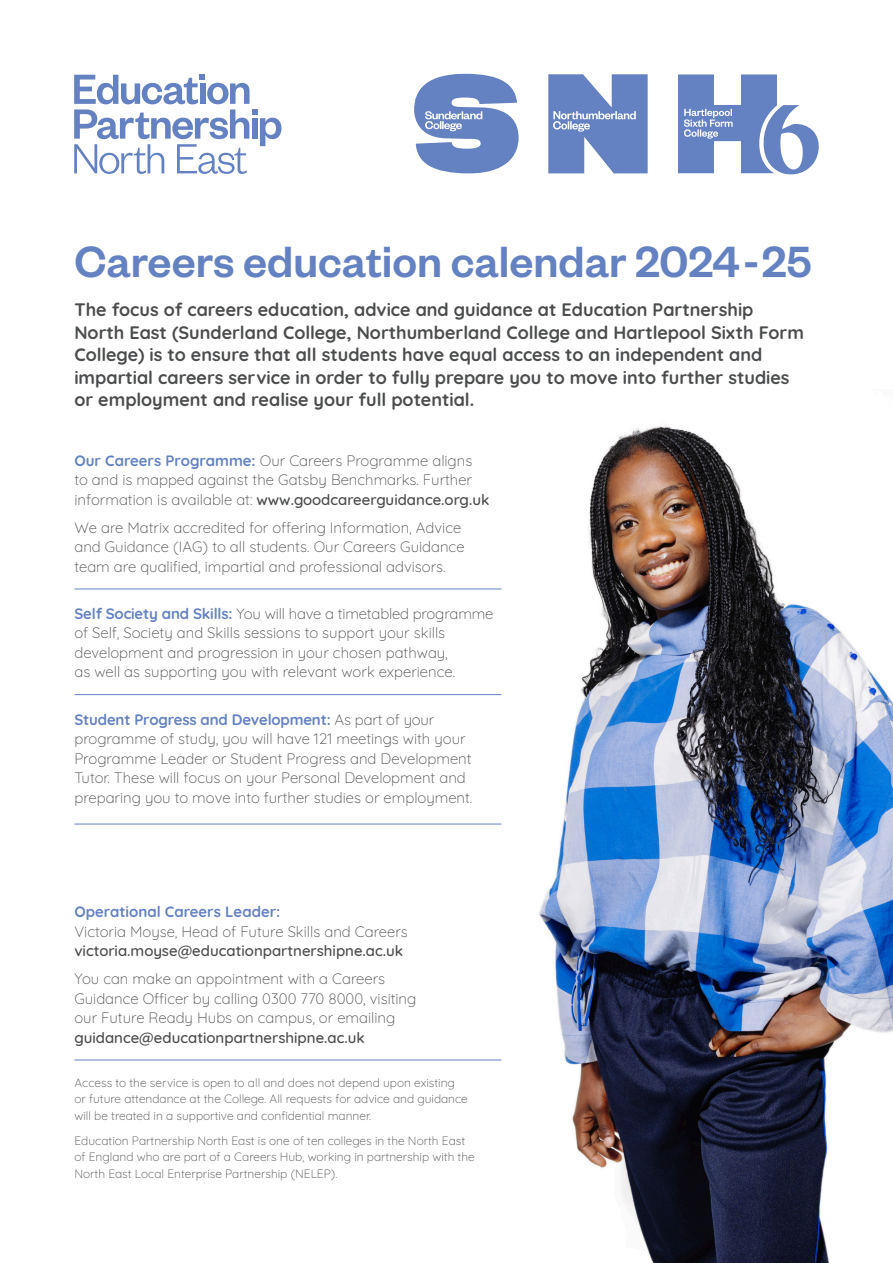
<style>
.page{position:relative;width:893px;height:1263px;background:#fff}
.page>*{position:absolute;margin:0;border:0;box-sizing:border-box;transform-origin:0 0}
.t1{font:500 48px "Founders Grotesk";color:#6482c1}
.t2{font:700 18px/22.5px "Quicksand";color:#4b4c4d}
.t3{font:300 15px/19.5px "Quicksand";color:#4b4c4d}
.t4{font:500 15px/19.5px "Quicksand";color:#4b4c4d}
.t5{font:300 12px/16.5px "Quicksand";color:#4b4c4d}
.s1{font-weight:700;color:#6482c1}
.s2{font-weight:500}
.s3{font-weight:300}
</style>
<div class="page">
<img style="left:421px;top:425px;width:472px;height:838px">
<hr style="left:74px;top:589px;width:427px;height:1px;background:#6482c1">
<hr style="left:74px;top:694px;width:427px;height:1px;background:#6482c1">
<hr style="left:74px;top:824px;width:427px;height:1px;background:#6482c1">
<hr style="left:74px;top:1060px;width:427px;height:1px;background:#6482c1">
<svg style="left:74px;top:75px;width:207px;height:99px"></svg>
<svg style="left:678px;top:74px;width:141px;height:100px"></svg>
<svg style="left:548px;top:74px;width:100px;height:99px;background:#7b95ca"></svg>
<svg style="left:414px;top:74px;width:105px;height:99px"></svg>
<p class="t1" style="left:74px;top:232px;width:739px">Careers education calendar 2024-25</p>
<p class="t2" style="left:74px;top:297px;width:731px">The focus of careers education, advice and guidance at Education Partnership North East (Sunderland College, Northumberland College and Hartlepool Sixth Form College) is to ensure that all students have equal access to an independent and impartial careers service in order to fully prepare you to move into further studies or employment and realise your full potential.</p>
<p class="t3" style="left:74px;top:449px;width:416px"><span class="s1">Our Careers Programme:</span> Our Careers Programme aligns to and is mapped against the Gatsby Benchmarks. Further information is available at: <span class="s2">www.goodcareerguidance.org.uk</span></p>
<p class="t3" style="left:74px;top:516px;width:392px">We are Matrix accredited for offering Information, Advice and Guidance (IAG) to all students. Our Careers Guidance team are qualified, impartial and professional advisors.</p>
<p class="t3" style="left:74px;top:602px;width:421px"><span class="s1">Self Society and Skills:</span> You will have a timetabled programme of Self, Society and Skills sessions to support your skills development and progression in your chosen pathway,<br>as well as supporting you with relevant work experience.</p>
<p class="t3" style="left:74px;top:708px;width:399px"><span class="s1">Student Progress and Development:</span> As part of your programme of study, you will have 121 meetings with your Programme Leader or Student Progress and Development Tutor. These will focus on your Personal Development and preparing you to move into further studies or employment.</p>
<p class="t4" style="left:74px;top:901px;width:335px"><span class="s1">Operational Careers Leader:<br></span><span class="s3">Victoria Moyse, Head of Future Skills and Careers </span>victoria.moyse@educationpartnershipne.ac.uk</p>
<p class="t3" style="left:74px;top:968px;width:343px">You can make an appointment with a Careers Guidance Officer by calling 0300 770 8000, visiting our Future Ready Hubs on campus, or emailing <span class="s2">guidance@educationpartnershipne.ac.uk</span></p>
<p class="t5" style="left:74px;top:1073px;width:395px">Access to the service is open to all and does not depend upon existing or future attendance at the College. All requests for advice and guidance will be treated in a supportive and confidential manner.</p>
<p class="t5" style="left:74px;top:1131px;width:402px">Education Partnership North East is one of ten colleges in the North East of England who are part of a Careers Hub, working in partnership with the<br>North East Local Enterprise Partnership (NELEP).</p>
</div>
